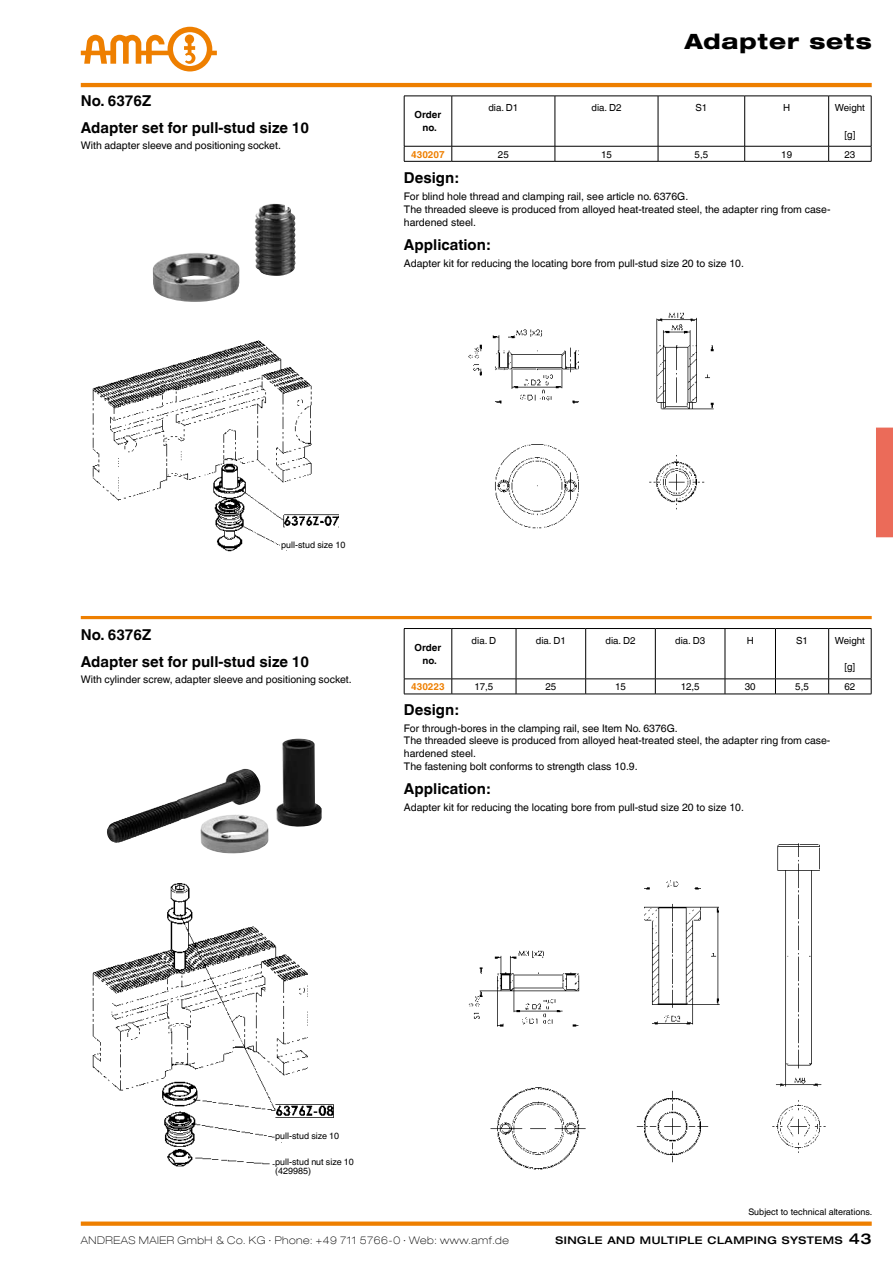
<style>
.page{position:relative;width:893px;height:1263px;background:#fff}
.page>*{position:absolute;margin:0;border:0;box-sizing:border-box;transform-origin:0 0}
.t1{font:800 expanded 21px "Helvetica Neue LT Com";letter-spacing:.045em;color:#000}
.t2{font:700 15px "Helvetica World";color:#000}
.t3{font:10.5px/12.8px "Helvetica World";color:#000}
.t4{font:100 expanded 10.5px "Helvetica Neue LT Com";letter-spacing:.05em;color:#000}
.t5{font:500 expanded 10.5px "Helvetica Neue LT Com";letter-spacing:.05em;color:#000}
.t6{font:9.75px "Helvetica World";color:#000}
.t7{font:700 9.75px/12.8px "Helvetica World";color:#000;text-align:center}
.t8{font:700 9.75px "Helvetica World";color:#ee7f00}
.t9{font:9px/9px "Helvetica World";color:#000}
.s1{font-size:15px}
</style>
<div class="page">
<hr style="left:81px;top:83px;width:791px;height:4px;background:#ee7f00">
<svg style="left:81px;top:27px;width:136px;height:44px"></svg>
<div style="left:876px;top:428px;width:17px;height:109px;background:#eb6b59"></div>
<div style="left:81px;top:1221px;width:791px;height:5px;background:#ee7f00"></div>
<img style="left:153px;top:204px;width:143px;height:98px">
<img style="left:107px;top:738px;width:215px;height:116px">
<hr style="left:81px;top:616px;width:791px;height:3px;background:#ee7f00">
<img style="left:468px;top:843px;width:358px;height:327px">
<img style="left:468px;top:312px;width:246px;height:217px">
<svg style="left:404px;top:628px;width:468px;height:66px"></svg>
<hr style="left:404px;top:694px;width:48px;height:1px;background:#000">
<hr style="left:452px;top:694px;width:64px;height:1px;background:#000">
<hr style="left:516px;top:694px;width:70px;height:1px;background:#000">
<hr style="left:586px;top:694px;width:69px;height:1px;background:#000">
<hr style="left:655px;top:694px;width:70px;height:1px;background:#000">
<hr style="left:725px;top:694px;width:50px;height:1px;background:#000">
<hr style="left:775px;top:694px;width:54px;height:1px;background:#000">
<hr style="left:829px;top:694px;width:42px;height:1px;background:#000">
<svg style="left:404px;top:96px;width:468px;height:65px"></svg>
<hr style="left:404px;top:161px;width:48px;height:1px;background:#000">
<hr style="left:452px;top:161px;width:103px;height:1px;background:#000">
<hr style="left:555px;top:161px;width:103px;height:1px;background:#000">
<hr style="left:658px;top:161px;width:87px;height:1px;background:#000">
<hr style="left:745px;top:161px;width:84px;height:1px;background:#000">
<hr style="left:829px;top:161px;width:42px;height:1px;background:#000">
<img style="left:92px;top:340px;width:247px;height:212px">
<div style="left:281px;top:541px;width:110px;height:9px;background:#fff"></div>
<img style="left:92px;top:883px;width:242px;height:284px">
<div style="left:275px;top:1133px;width:109px;height:9px;background:#fff"></div>
<div style="left:275px;top:1159px;width:140px;height:25px;background:#fff"></div>
<h2 class="t2" style="left:81px;top:92px;width:72px">No. 6376Z</h2>
<h2 class="t2" style="left:81px;top:119px;width:230px">Adapter set for pull-stud size 10</h2>
<p class="t3" style="left:81px;top:139px;width:202px">With adapter sleeve and positioning socket.</p>
<p class="t7" style="left:415px;top:108px;width:28px">Order no.</p>
<h1 class="t1" style="left:685px;top:28px;width:188px">Adapter sets</h1>
<p class="t6" style="left:488px;top:102px;width:32px">dia. D1</p>
<p class="t6" style="left:591px;top:102px;width:32px">dia. D2</p>
<p class="t6" style="left:695px;top:102px;width:13px">S1</p>
<p class="t6" style="left:783px;top:102px;width:9px">H</p>
<p class="t6" style="left:835px;top:102px;width:31px">Weight</p>
<p class="t6" style="left:844px;top:129px;width:12px">[g]</p>
<p class="t8" style="left:411px;top:148px;width:35px">430207</p>
<p class="t6" style="left:498px;top:148px;width:12px">25</p>
<p class="t6" style="left:601px;top:148px;width:12px">15</p>
<p class="t6" style="left:695px;top:148px;width:15px">5,5</p>
<p class="t6" style="left:781px;top:148px;width:12px">19</p>
<p class="t6" style="left:844px;top:148px;width:12px">23</p>
<h2 class="t2" style="left:404px;top:169px;width:56px">Design:</h2>
<p class="t3" style="left:404px;top:190px;width:428px">For blind hole thread and clamping rail, see article no. 6376G.<br>The threaded sleeve is produced from alloyed heat-treated steel, the adapter ring from case&shy;hardened steel.</p>
<h2 class="t2" style="left:404px;top:236px;width:88px">Application:</h2>
<p class="t3" style="left:404px;top:257px;width:341px">Adapter kit for reducing the locating bore from pull-stud size 20 to size 10.</p>
<h2 class="t2" style="left:81px;top:626px;width:72px">No. 6376Z</h2>
<p class="t9" style="left:281px;top:540px;width:66px">pull-stud size 10</p>
<h2 class="t2" style="left:81px;top:653px;width:230px">Adapter set for pull-stud size 10</h2>
<p class="t3" style="left:81px;top:673px;width:272px">With cylinder screw, adapter sleeve and positioning socket.</p>
<p class="t7" style="left:415px;top:641px;width:28px">Order no.</p>
<p class="t6" style="left:472px;top:635px;width:26px">dia. D</p>
<p class="t6" style="left:536px;top:635px;width:32px">dia. D1</p>
<p class="t6" style="left:605px;top:635px;width:32px">dia. D2</p>
<p class="t6" style="left:675px;top:635px;width:32px">dia. D3</p>
<p class="t6" style="left:747px;top:635px;width:9px">H</p>
<p class="t6" style="left:796px;top:635px;width:13px">S1</p>
<p class="t6" style="left:835px;top:635px;width:31px">Weight</p>
<p class="t6" style="left:844px;top:661px;width:12px">[g]</p>
<p class="t8" style="left:411px;top:681px;width:35px">430223</p>
<p class="t6" style="left:474px;top:681px;width:20px">17,5</p>
<p class="t6" style="left:545px;top:681px;width:12px">25</p>
<p class="t6" style="left:615px;top:681px;width:12px">15</p>
<p class="t6" style="left:681px;top:681px;width:20px">12,5</p>
<p class="t6" style="left:745px;top:681px;width:12px">30</p>
<p class="t6" style="left:795px;top:681px;width:15px">5,5</p>
<p class="t6" style="left:844px;top:681px;width:12px">62</p>
<h2 class="t2" style="left:404px;top:701px;width:56px">Design:</h2>
<p class="t3" style="left:404px;top:722px;width:428px">For through-bores in the clamping rail, see Item No. 6376G.<br>The threaded sleeve is produced from alloyed heat-treated steel, the adapter ring from case&shy;hardened steel.<br>The fastening bolt conforms to strength class 10.9.</p>
<h2 class="t2" style="left:404px;top:780px;width:88px">Application:</h2>
<p class="t3" style="left:404px;top:801px;width:341px">Adapter kit for reducing the locating bore from pull-stud size 20 to size 10.</p>
<p class="t9" style="left:275px;top:1131px;width:66px">pull-stud size 10</p>
<p class="t9" style="left:275px;top:1157px;width:80px">pull-stud nut size 10 (429985)</p>
<p class="t9" style="left:748px;top:1207px;width:125px">Subject to technical alterations.</p>
<p class="t4" style="left:81px;top:1233px;width:429px">ANDREAS MAIER GmbH &amp; Co. KG ∙ Phone: +49 711 5766-0 ∙ Web: www.amf.de</p>
<p class="t5" style="left:555px;top:1233px;width:318px">SINGLE AND MULTIPLE CLAMPING SYSTEMS <span class="s1">43</span></p>
</div>
